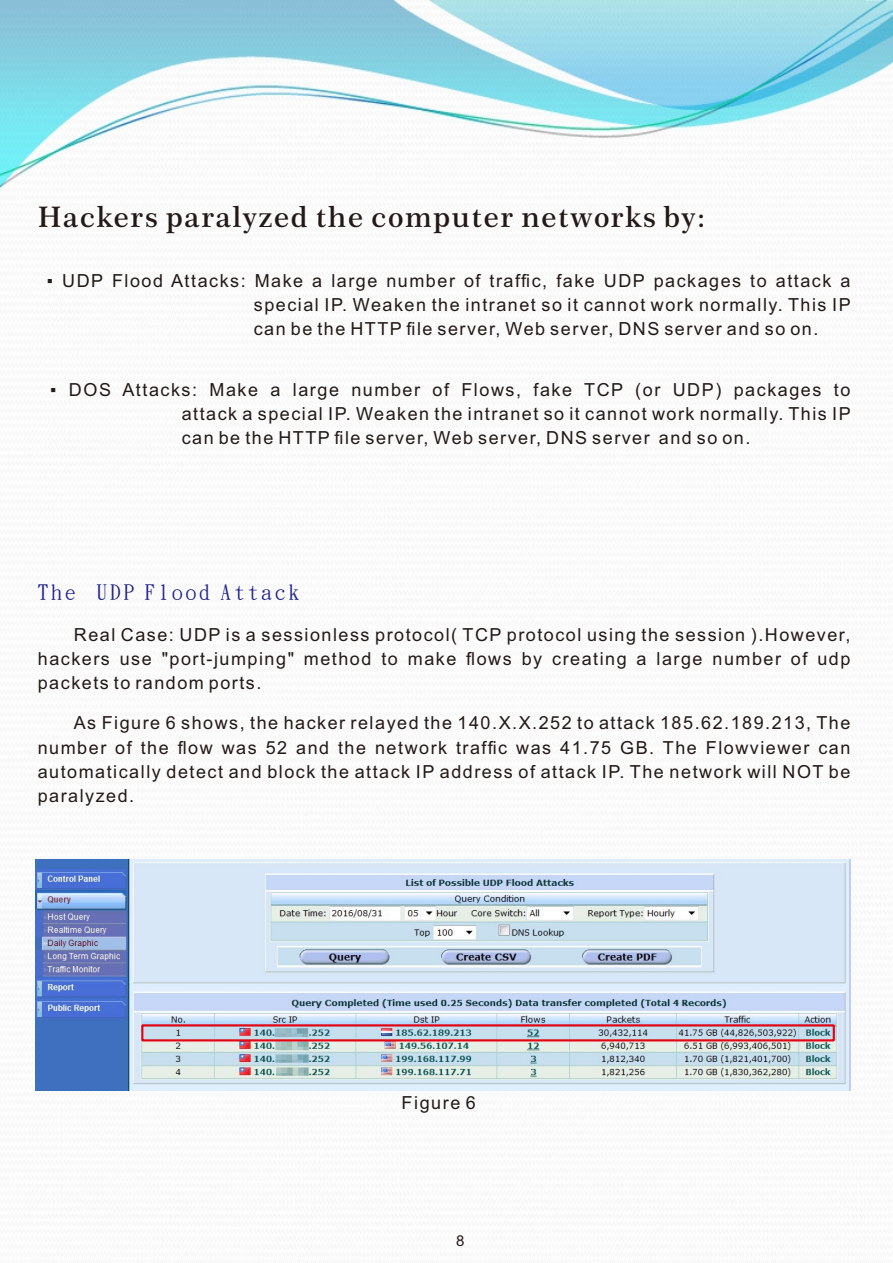
<style>
.page{position:relative;width:893px;height:1263px;background:#fff}
.page>*{position:absolute;margin:0;border:0;box-sizing:border-box;transform-origin:0 0}
.t1{font:600 28.5px "Century 751 BT";letter-spacing:.06em;color:#231916}
.t2{font:21px "DF Kai Shu SB Estd BF";letter-spacing:.15em;color:#1e2188}
.t3{font:18px/24.2px "Arial";letter-spacing:.085em;color:#231916;text-align:justify}
.t4{font:15px "Arial";color:#231916}
</style>
<div class="page">
<img style="left:0;top:0;width:892px;height:1091px">
<img style="left:36px;top:859px;width:814px;height:232px">
<div style="left:141px;top:1024px;width:694px;height:17px;border:2px solid #e60013"></div>
<h1 class="t1" style="left:38px;top:205px;width:669px">Hackers paralyzed the computer networks by:</h1>
<p class="t3" style="left:254px;top:270px;width:598px;text-indent:-207px">▪ UDP Flood Attacks: Make a large number of traffic, fake UDP packages to attack a special IP. Weaken the intranet so it cannot work normally. This IP can be the HTTP file server, Web server, DNS server and so on.</p>
<p class="t3" style="left:182px;top:379px;width:670px;text-indent:-132px">▪ DOS Attacks: Make a large number of Flows, fake TCP (or UDP) packages to attack a special IP. Weaken the intranet so it cannot work normally. This IP can be the HTTP file server, Web server, DNS server and so on.</p>
<p class="t2" style="left:38px;top:583px;width:263px">The UDP Flood Attack</p>
<p class="t3" style="left:38px;top:624px;width:814px;text-indent:36px">Real Case: UDP is a sessionless protocol( TCP protocol using the session ).However, hackers use "port-jumping" method to make flows by creating a large number of udp packets to random ports.</p>
<p class="t3" style="left:38px;top:713px;width:814px;text-indent:36px">As Figure 6 shows, the hacker relayed the 140.X.X.252 to attack 185.62.189.213, The number of the flow was 52 and the network traffic was 41.75 GB. The Flowviewer can automatically detect and block the attack IP address of attack IP. The network will NOT be paralyzed.</p>
<p class="t3" style="left:402px;top:1092px;width:76px">Figure 6</p>
<p class="t4" style="left:456px;top:1235px;width:10px">8</p>
</div>
